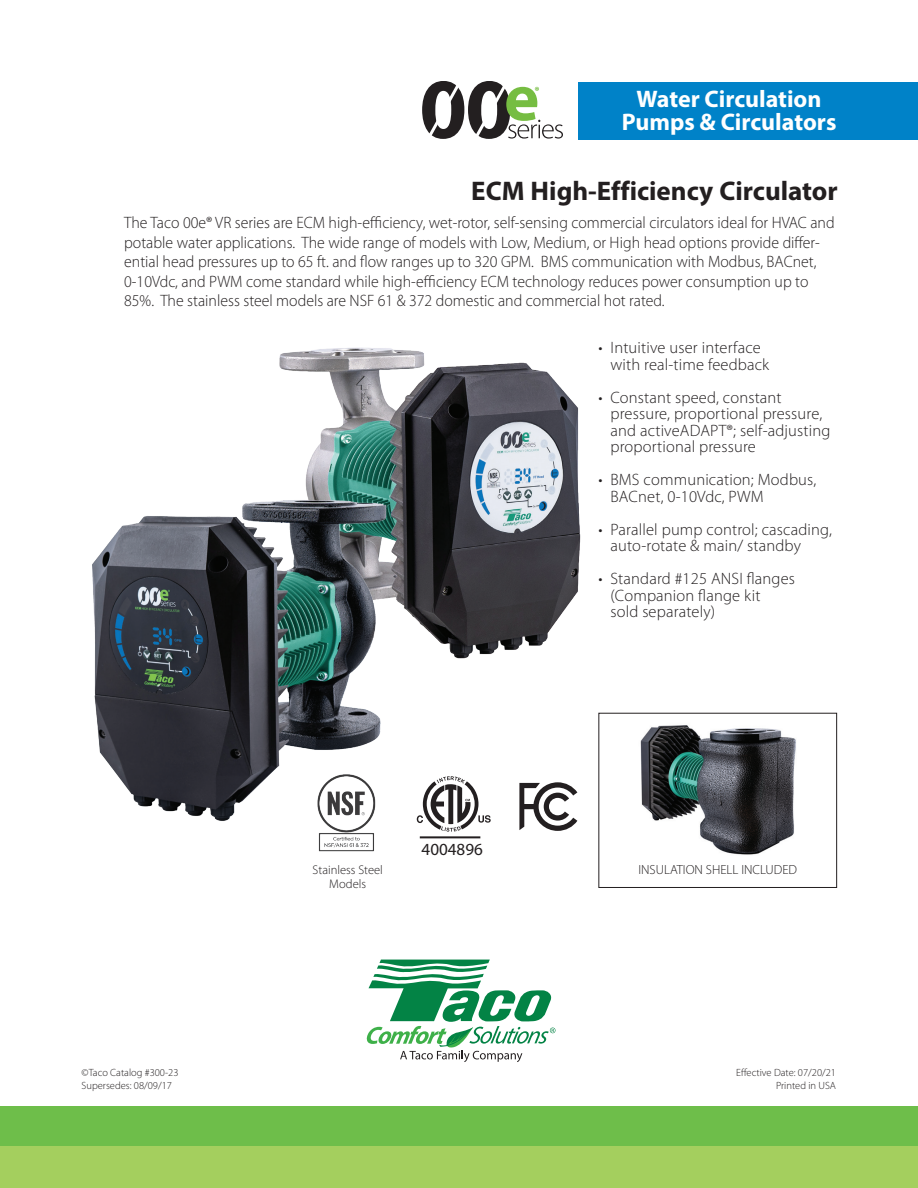
<style>
.page{position:relative;width:918px;height:1188px;background:#fff}
.page>*{position:absolute;margin:0;border:0;box-sizing:border-box;transform-origin:0 0}
.t1{font:700 27px "Myriad Pro";color:#231f20}
.t2{font:700 24px/22.5px "Myriad Pro";color:#fff;text-align:center}
.t3{font:17.1px "Myriad Pro";color:#231f20}
.t4{font:300 16.5px/19.5px "Myriad Pro";color:#231f20;scale:.96 1}
.t5{font:300 16.5px/16.5px "Myriad Pro";color:#231f20}
.t6{font:300 13.2px "Myriad Pro";color:#231f20}
.t7{font:300 12.6px/14px "Myriad Pro";color:#231f20;text-align:center}
.t8{font:300 10.5px "Myriad Pro";color:#231f20}
</style>
<div class="page">
<div style="left:0;top:1146px;width:918px;height:42px;background:#a4cf5e"></div>
<div style="left:0;top:1106px;width:918px;height:40px;background:#6ebe4a"></div>
<img style="left:279px;top:347px;width:302px;height:312px">
<img style="left:640px;top:725px;width:156px;height:130px">
<div style="left:599px;top:713px;width:238px;height:175px;border:1px solid #231f20"></div>
<svg style="left:422px;top:81px;width:141px;height:58px"></svg>
<img style="left:92px;top:487px;width:310px;height:334px">
<hr style="left:420px;top:836px;width:60px;height:2px;background:#231f20">
<svg style="left:417px;top:776px;width:74px;height:56px"></svg>
<svg style="left:519px;top:782px;width:58px;height:49px"></svg>
<img style="left:315px;top:774px;width:63px;height:77px">
<div style="left:578px;top:82px;width:340px;height:57px;background:#0082c8"></div>
<svg style="left:366px;top:960px;width:189px;height:102px"></svg>
<h2 class="t2" style="left:622px;top:87px;width:216px">Water Circulation<br>Pumps &amp; Circulators</h2>
<h1 class="t1" style="left:471px;top:174px;width:368px">ECM High-Efficiency Circulator</h1>
<p class="t4" style="left:124px;top:213px;width:742px">The Taco 00e® VR series are ECM high-efficiency, wet-rotor, self-sensing commercial circulators ideal for HVAC and potable water applications. The wide range of models with Low, Medium, or High head options provide differ&shy;ential head pressures up to 65 ft. and flow ranges up to 320 GPM. BMS communication with Modbus, BACnet, 0-10Vdc, and PWM come standard while high-efficiency ECM technology reduces power consumption up to 85%. The stainless steel models are NSF 61 &amp; 372 domestic and commercial hot rated.</p>
<p class="t7" style="left:313px;top:863px;width:72px">Stainless Steel<br>Models</p>
<p class="t3" style="left:422px;top:838px;width:63px">4004896</p>
<p class="t5" style="left:610px;top:339px;width:160px;text-indent:-12px">• Intuitive user interface with real-time feedback</p>
<p class="t5" style="left:610px;top:389px;width:221px;text-indent:-12px">• Constant speed, constant pressure, proportional pressure, and activeADAPT®; self-adjusting proportional pressure</p>
<p class="t5" style="left:610px;top:471px;width:207px;text-indent:-12px">• BMS communication; Modbus,<br>BACnet, 0-10Vdc, PWM</p>
<p class="t5" style="left:610px;top:521px;width:223px;text-indent:-12px">• Parallel pump control; cascading, auto-rotate &amp; main/ standby</p>
<p class="t5" style="left:610px;top:570px;width:186px;text-indent:-12px">• Standard #125 ANSI flanges (Companion flange kit<br>sold separately)</p>
<p class="t6" style="left:638px;top:861px;width:160px">INSULATION SHELL INCLUDED</p>
<p class="t8" style="left:82px;top:1066px;width:98px">©Taco Catalog #300-23</p>
<p class="t8" style="left:736px;top:1066px;width:101px">Effective Date: 07/20/21</p>
<p class="t8" style="left:82px;top:1079px;width:92px">Supersedes: 08/09/17</p>
<p class="t8" style="left:776px;top:1079px;width:62px">Printed in USA</p>
</div>
